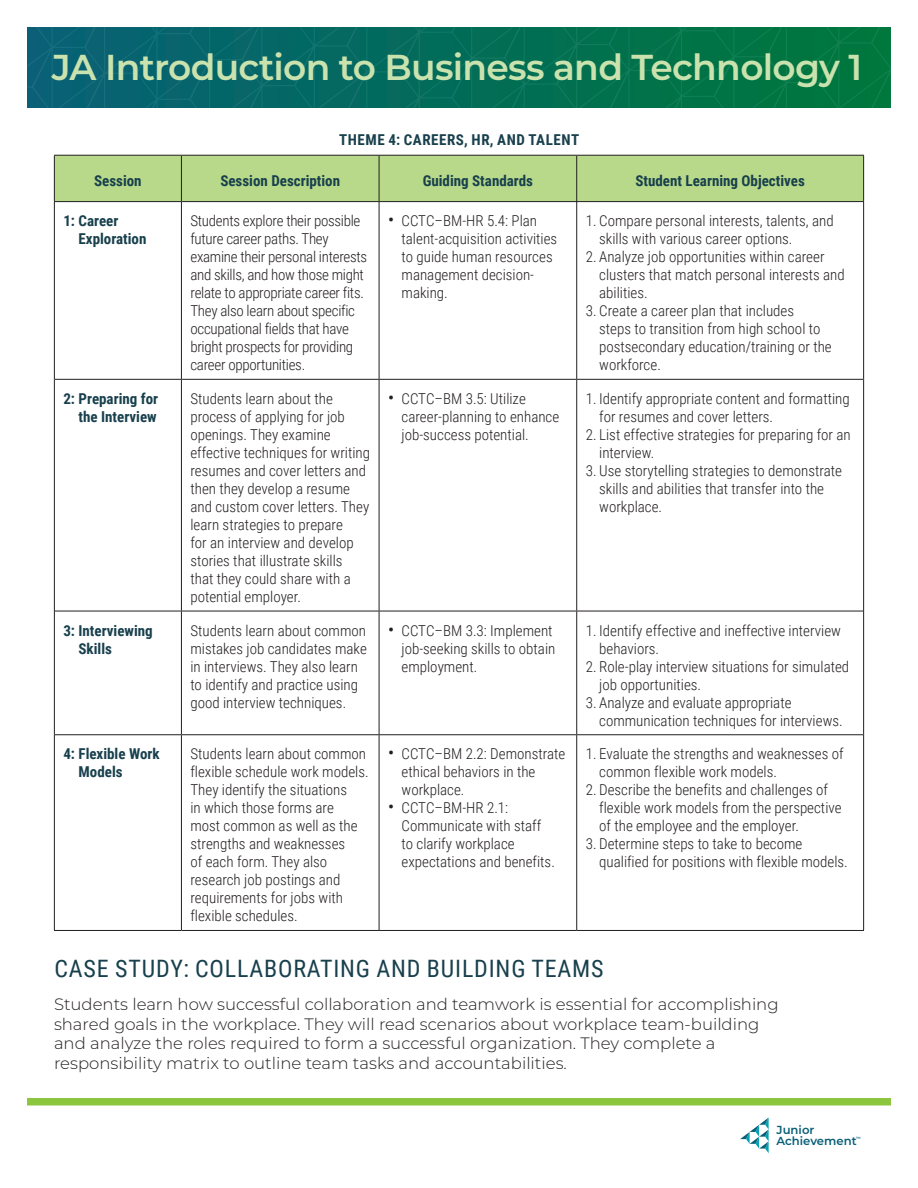
<style>
.page{position:relative;width:918px;height:1188px;background:#fff}
.page>*{position:absolute;margin:0;border:0;box-sizing:border-box;transform-origin:0 0}
.t1{font:600 36px "Montserrat";letter-spacing:-.02em;color:#cae2ad}
.t2{font:24px "Roboto Condensed";letter-spacing:.035em;color:#18404d}
.Body{font:300 16.5px/19.5px "Montserrat";color:#231f20}
.table_body{font:300 15px/18px "Roboto Condensed";color:#231f20}
.table_body-2{font:300 15px/18px "Roboto Condensed";letter-spacing:-.02em;color:#231f20}
.table_col_head_fl_le{font:700 15px/18px "Roboto Condensed";color:#18404d}
.table_col_head{font:700 15px "Roboto Condensed";color:#18404d}
.table_title{font:700 15px "Roboto Condensed";letter-spacing:.035em;color:#18404d}
.t3{font:600 11.7px/11.7px "Montserrat";color:#085f77}
.t4{font:600 4.5px "Montserrat";color:#085f77}
.s1{font-weight:400;font-size:18px}
</style>
<div class="page">
<svg style="left:740px;top:1118px;width:29px;height:35px"></svg>
<svg style="left:27px;top:27px;width:864px;height:81px;background:#046d59"></svg>
<div style="left:27px;top:1098px;width:864px;height:8px;background:#8cc63e"></div>
<div style="left:55px;top:156px;width:808px;height:45px;background:#b8d989"></div>
<hr style="left:181px;top:202px;width:1px;height:177px;background:#231f20">
<hr style="left:379px;top:202px;width:1px;height:177px;background:#231f20">
<hr style="left:576px;top:202px;width:1px;height:177px;background:#231f20">
<hr style="left:181px;top:380px;width:1px;height:231px;background:#231f20">
<hr style="left:379px;top:380px;width:1px;height:231px;background:#231f20">
<hr style="left:576px;top:380px;width:1px;height:231px;background:#231f20">
<hr style="left:181px;top:611px;width:1px;height:123px;background:#231f20">
<hr style="left:379px;top:611px;width:1px;height:123px;background:#231f20">
<hr style="left:576px;top:611px;width:1px;height:123px;background:#231f20">
<hr style="left:181px;top:735px;width:1px;height:195px;background:#231f20">
<hr style="left:379px;top:735px;width:1px;height:195px;background:#231f20">
<hr style="left:576px;top:735px;width:1px;height:195px;background:#231f20">
<hr style="left:55px;top:379px;width:126px;height:1px;background:#231f20">
<hr style="left:181px;top:379px;width:198px;height:1px;background:#231f20">
<hr style="left:379px;top:379px;width:198px;height:1px;background:#231f20">
<hr style="left:577px;top:379px;width:286px;height:1px;background:#231f20">
<hr style="left:55px;top:611px;width:126px;height:1px;background:#231f20">
<hr style="left:181px;top:611px;width:198px;height:1px;background:#231f20">
<hr style="left:379px;top:611px;width:198px;height:1px;background:#231f20">
<hr style="left:577px;top:611px;width:286px;height:1px;background:#231f20">
<hr style="left:55px;top:734px;width:126px;height:1px;background:#231f20">
<hr style="left:181px;top:734px;width:198px;height:1px;background:#231f20">
<hr style="left:379px;top:734px;width:198px;height:1px;background:#231f20">
<hr style="left:577px;top:734px;width:286px;height:1px;background:#231f20">
<hr style="left:54px;top:202px;width:1px;height:177px;background:#231f20">
<hr style="left:863px;top:202px;width:1px;height:177px;background:#231f20">
<hr style="left:54px;top:379px;width:1px;height:232px;background:#231f20">
<hr style="left:863px;top:379px;width:1px;height:232px;background:#231f20">
<hr style="left:54px;top:611px;width:1px;height:124px;background:#231f20">
<hr style="left:863px;top:611px;width:1px;height:124px;background:#231f20">
<hr style="left:54px;top:735px;width:1px;height:195px;background:#231f20">
<hr style="left:863px;top:735px;width:1px;height:195px;background:#231f20">
<hr style="left:54px;top:930px;width:127px;height:1px;background:#231f20">
<hr style="left:181px;top:930px;width:198px;height:1px;background:#231f20">
<hr style="left:379px;top:930px;width:198px;height:1px;background:#231f20">
<hr style="left:577px;top:930px;width:287px;height:1px;background:#231f20">
<hr style="left:54px;top:155px;width:127px;height:1px;background:#231f20">
<hr style="left:54px;top:156px;width:1px;height:45px;background:#231f20">
<hr style="left:181px;top:155px;width:198px;height:1px;background:#231f20">
<hr style="left:181px;top:156px;width:1px;height:45px;background:#231f20">
<hr style="left:379px;top:155px;width:198px;height:1px;background:#231f20">
<hr style="left:379px;top:156px;width:1px;height:45px;background:#231f20">
<hr style="left:577px;top:155px;width:287px;height:1px;background:#231f20">
<hr style="left:54px;top:201px;width:127px;height:1px;background:#231f20">
<hr style="left:181px;top:201px;width:198px;height:1px;background:#231f20">
<hr style="left:576px;top:156px;width:1px;height:45px;background:#231f20">
<hr style="left:379px;top:201px;width:198px;height:1px;background:#231f20">
<hr style="left:863px;top:156px;width:1px;height:45px;background:#231f20">
<hr style="left:576px;top:201px;width:288px;height:1px;background:#231f20">
<h1 class="t1" style="left:52px;top:42px;width:812px">JA Introduction to Business and Technology 1</h1>
<p class="table_title" style="left:339px;top:130px;width:242px">THEME 4: CAREERS, HR, AND TALENT</p>
<p class="table_col_head" style="left:94px;top:170px;width:49px">Session</p>
<p class="table_col_head" style="left:220px;top:170px;width:121px">Session Description</p>
<p class="table_col_head" style="left:423px;top:170px;width:112px">Guiding Standards</p>
<p class="table_col_head" style="left:635px;top:170px;width:171px">Student Learning Objectives</p>
<p class="table_col_head_fl_le" style="left:79px;top:211px;width:69px;text-indent:-15px">1: Career<br>Exploration</p>
<p class="table_body-2" style="left:190px;top:211px;width:178px">Students explore their possible future career paths. They examine their personal interests and skills, and how those might relate to appropriate career fits.<br>They also learn about specific occupational fields that have bright prospects for providing career opportunities.</p>
<p class="table_body" style="left:402px;top:211px;width:157px;text-indent:-14px"><span class="s1">•</span> CCTC–BM-HR 5.4: Plan talent-acquisition activities to guide human resources management decision&shy;making.</p>
<p class="table_body" style="left:599px;top:211px;width:236px;text-indent:-14px">1. Compare personal interests, talents, and skills with various career options.</p>
<p class="table_body" style="left:599px;top:247px;width:247px;text-indent:-14px">2. Analyze job opportunities within career clusters that match personal interests and abilities.</p>
<p class="table_body" style="left:599px;top:301px;width:234px;text-indent:-14px">3. Create a career plan that includes<br>steps to transition from high school to postsecondary education/training or the workforce.</p>
<p class="table_col_head_fl_le" style="left:63px;top:389px;width:96px;text-align:right">2: Preparing for the Interview</p>
<p class="table_body" style="left:190px;top:389px;width:181px">Students learn about the process of applying for job openings. They examine effective techniques for writing resumes and cover letters and then they develop a resume and custom cover letters. They learn strategies to prepare<br>for an interview and develop stories that illustrate skills<br>that they could share with a potential employer.</p>
<p class="table_body" style="left:402px;top:389px;width:159px;text-indent:-14px"><span class="s1">•</span> CCTC–BM 3.5: Utilize career-planning to enhance job-success potential.</p>
<p class="table_body" style="left:599px;top:389px;width:252px;text-indent:-14px">1. Identify appropriate content and formatting for resumes and cover letters.</p>
<p class="table_body" style="left:599px;top:425px;width:253px;text-indent:-14px">2. List effective strategies for preparing for an interview.</p>
<p class="table_body" style="left:599px;top:461px;width:244px;text-indent:-14px">3. Use storytelling strategies to demonstrate skills and abilities that transfer into the workplace.</p>
<p class="table_col_head_fl_le" style="left:79px;top:621px;width:76px;text-indent:-15px">3: Interviewing<br>Skills</p>
<p class="table_body" style="left:190px;top:621px;width:178px">Students learn about common mistakes job candidates make in interviews. They also learn to identify and practice using good interview techniques.</p>
<p class="table_body" style="left:402px;top:621px;width:155px;text-indent:-14px"><span class="s1">•</span> CCTC–BM 3.3: Implement job-seeking skills to obtain employment.</p>
<p class="table_body" style="left:599px;top:621px;width:243px;text-indent:-14px">1. Identify effective and ineffective interview behaviors.</p>
<p class="table_body" style="left:599px;top:657px;width:252px;text-indent:-14px">2. Role-play interview situations for simulated job opportunities.</p>
<p class="table_body" style="left:599px;top:693px;width:245px;text-indent:-14px">3. Analyze and evaluate appropriate communication techniques for interviews.</p>
<p class="table_col_head_fl_le" style="left:79px;top:745px;width:83px;text-indent:-15px">4: Flexible Work<br>Models</p>
<p class="table_body" style="left:190px;top:745px;width:180px">Students learn about common flexible schedule work models.<br>They identify the situations<br>in which those forms are<br>most common as well as the strengths and weaknesses<br>of each form. They also research job postings and requirements for jobs with flexible schedules.</p>
<p class="table_body" style="left:402px;top:745px;width:165px;text-indent:-14px"><span class="s1">•</span> CCTC–BM 2.2: Demonstrate ethical behaviors in the workplace.</p>
<p class="table_body" style="left:402px;top:799px;width:155px;text-indent:-14px"><span class="s1">•</span> CCTC–BM-HR 2.1:<br>Communicate with staff to clarify workplace expectations and benefits.</p>
<p class="table_body" style="left:599px;top:745px;width:246px;text-indent:-14px">1. Evaluate the strengths and weaknesses of common flexible work models.</p>
<p class="table_body" style="left:599px;top:781px;width:244px;text-indent:-14px">2. Describe the benefits and challenges of flexible work models from the perspective of the employee and the employer.</p>
<p class="table_body" style="left:599px;top:835px;width:250px;text-indent:-14px">3. Determine steps to take to become qualified for positions with flexible models.</p>
<h3 class="t2" style="left:54px;top:952px;width:551px">CASE STUDY: COLLABORATING AND BUILDING TEAMS</h3>
<p class="Body" style="left:54px;top:994px;width:726px">Students learn how successful collaboration and teamwork is essential for accomplishing shared goals in the workplace. They will read scenarios about workplace team-building and analyze the roles required to form a successful organization. They complete a responsibility matrix to outline team tasks and accountabilities.</p>
<p class="t3" style="left:777px;top:1123px;width:82px">Junior<br>Achievement</p>
<p class="t4" style="left:856px;top:1135px;width:6px">™</p>
</div>
